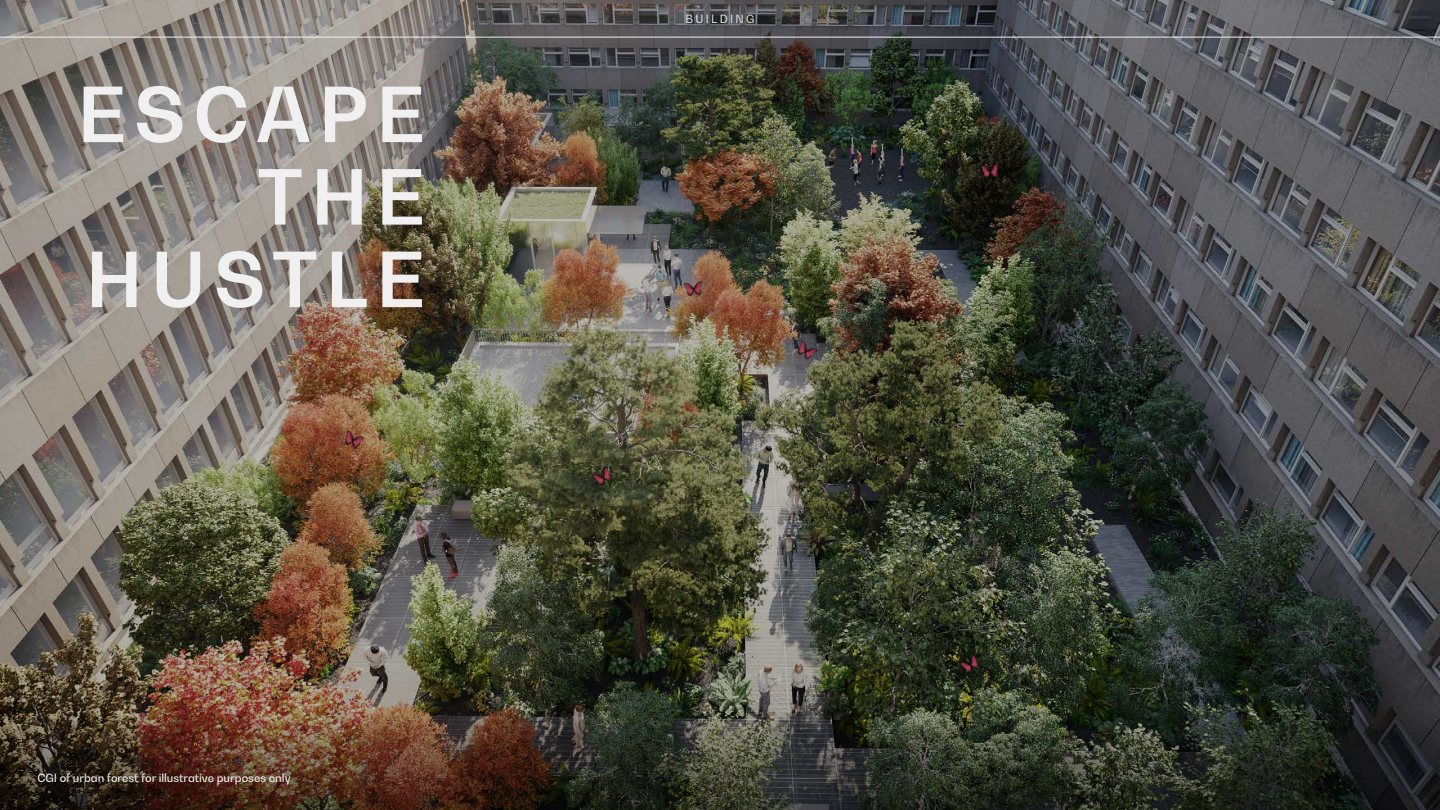
<style>
.page{position:relative;width:1440px;height:810px;background:#fff}
.page>*{position:absolute;margin:0;border:0;box-sizing:border-box;transform-origin:0 0}
.t1{font:700 75px/82.5px "Bw Gradual";letter-spacing:.11em;color:#f0f0f0;text-align:right}
.t2{font:500 11.25px "Bw Gradual";color:#f0f0f0}
.t3{font:11.25px "Bw Gradual";letter-spacing:.21em;color:#f0f0f0}
</style>
<div class="page">
<img style="left:0;top:0;width:1440px;height:711px">
<img style="left:0;top:711px;width:1440px;height:99px">
<hr style="left:0;top:37px;width:1440px;height:1px;background:#f0f0f0">
<img style="left:793px;top:340px;width:26px;height:23px">
<img style="left:959px;top:653px;width:25px;height:23px">
<img style="left:591px;top:465px;width:26px;height:23px">
<img style="left:341px;top:430px;width:25px;height:21px">
<img style="left:683px;top:281px;width:23px;height:16px">
<img style="left:980px;top:163px;width:22px;height:17px">
<h1 class="t1" style="left:77px;top:71px;width:349px">ESCAPE<br>THE<br>HUSTLE</h1>
<p class="t2" style="left:38px;top:770px;width:255px">CGI of urban forest for illustrative purposes only</p>
<p class="t3" style="left:685px;top:12px;width:71px">BUILDING</p>
</div>
